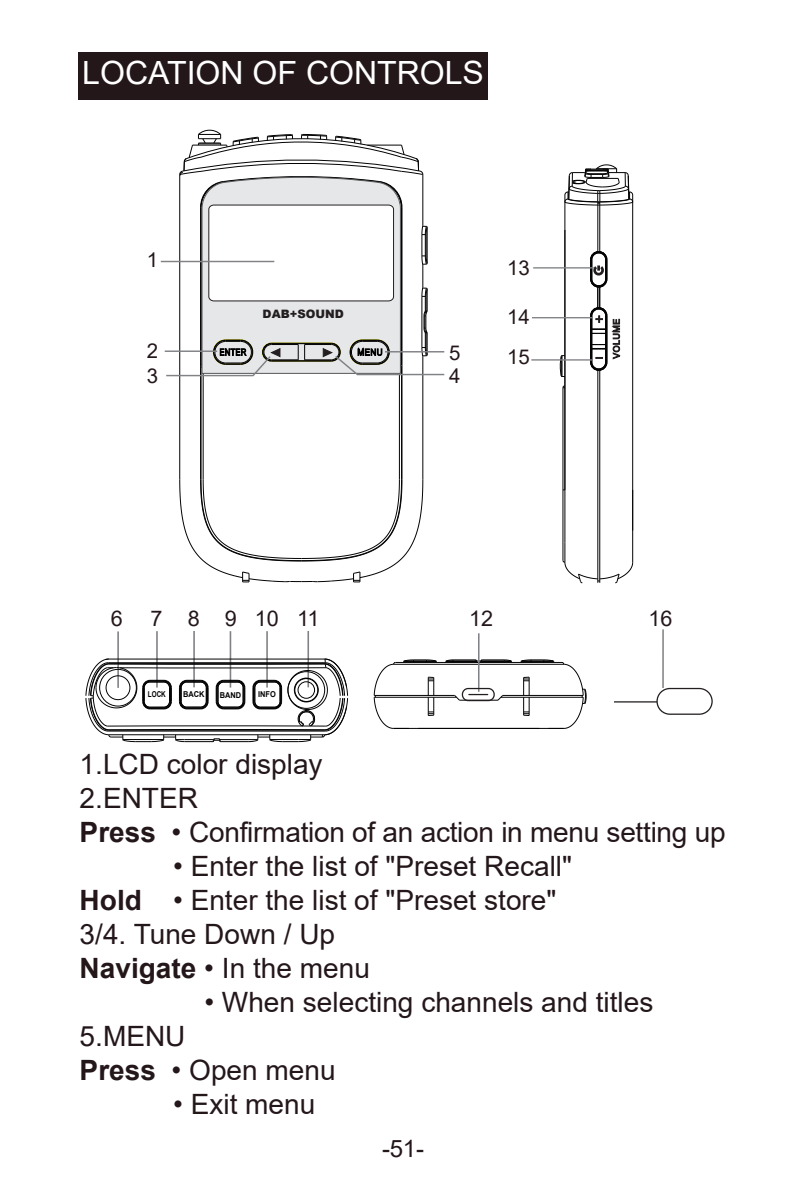
<style>
.page{position:relative;width:806px;height:1202px;background:#fff}
.page>*{position:absolute;margin:0;border:0;box-sizing:border-box;transform-origin:0 0}
.t1{font:32px "Arial";color:#fff}
.t2{font:28px/34px "Arial";color:#24171a}
.t3{font:24px "Arial";color:#24171a}
.t4{font:21.6px "Arial";color:#24171a}
.t5{font:20.4px/24px "Arial";color:#24171a}
.t6{font:900 11.6px "Arial";color:#231f20}
.t7{font:700 8px "Arial";color:#000;scale:.91 1}
.t8{font:700 8px "Arial";color:#000;scale:.78 1}
.s1{font-weight:700}
</style>
<div class="page">
<hr style="left:117px;top:631px;width:2px;height:57px;background:#808285">
<hr style="left:156px;top:631px;width:2px;height:57px;background:#808285">
<hr style="left:193px;top:631px;width:2px;height:56px;background:#808285">
<hr style="left:229px;top:631px;width:2px;height:57px;background:#808285">
<hr style="left:266px;top:631px;width:2px;height:57px;background:#808285">
<hr style="left:307px;top:631px;width:2px;height:56px;background:#808285">
<svg style="left:85px;top:658px;width:263px;height:84px"></svg>
<hr style="left:179px;top:174px;width:1px;height:306px;background:#030303">
<hr style="left:200px;top:367px;width:1px;height:113px;background:#030303">
<hr style="left:202px;top:365px;width:2px;height:115px;background:#030303">
<hr style="left:398px;top:365px;width:2px;height:115px;background:#030303">
<hr style="left:400px;top:367px;width:2px;height:113px;background:#030303">
<hr style="left:422px;top:356px;width:1px;height:124px;background:#030303">
<hr style="left:422px;top:174px;width:1px;height:52px;background:#030303">
<svg style="left:179px;top:479px;width:244px;height:104px"></svg>
<hr style="left:200px;top:208px;width:2px;height:157px;background:#030303">
<hr style="left:400px;top:208px;width:2px;height:157px;background:#030303">
<svg style="left:179px;top:129px;width:244px;height:80px"></svg>
<hr style="left:161px;top:261px;width:113px;height:1px;background:#808285">
<svg style="left:165px;top:224px;width:280px;height:153px"></svg>
<svg style="left:453px;top:695px;width:6px;height:6px"></svg>
<hr style="left:459px;top:699px;width:38px;height:2px;background:#030303">
<hr style="left:374px;top:697px;width:82px;height:1px;background:#030303">
<hr style="left:500px;top:697px;width:83px;height:1px;background:#030303">
<hr style="left:502px;top:695px;width:81px;height:1px;background:#030303">
<hr style="left:374px;top:695px;width:80px;height:1px;background:#030303">
<svg style="left:497px;top:695px;width:6px;height:6px"></svg>
<hr style="left:393px;top:664px;width:171px;height:1px;background:#030303">
<hr style="left:395px;top:662px;width:166px;height:1px;background:#030303">
<hr style="left:393px;top:728px;width:170px;height:1px;background:#030303">
<svg style="left:373px;top:659px;width:64px;height:70px"></svg>
<svg style="left:520px;top:659px;width:66px;height:70px"></svg>
<svg style="left:445px;top:659px;width:67px;height:5px"></svg>
<hr style="left:477px;top:633px;width:2px;height:59px;background:#808285">
<div style="left:461px;top:688px;width:33px;height:13px;border:1px solid #231f20;border-radius:6px"></div>
<svg style="left:468px;top:694px;width:19px;height:1px"></svg>
<div style="left:78px;top:52px;width:409px;height:47px;background:#24171a"></div>
<hr style="left:562px;top:388px;width:1px;height:172px;background:#030303">
<hr style="left:564px;top:195px;width:1px;height:295px;background:#030303">
<hr style="left:564px;top:490px;width:1px;height:52px;background:#030303">
<hr style="left:596px;top:370px;width:2px;height:213px;background:#030303">
<hr style="left:596px;top:287px;width:2px;height:21px;background:#030303">
<hr style="left:596px;top:202px;width:2px;height:50px;background:#030303">
<hr style="left:598px;top:287px;width:2px;height:21px;background:#030303">
<hr style="left:598px;top:370px;width:2px;height:213px;background:#030303">
<hr style="left:598px;top:202px;width:2px;height:50px;background:#030303">
<hr style="left:631px;top:195px;width:2px;height:335px;background:#030303">
<svg style="left:559px;top:355px;width:5px;height:22px"></svg>
<svg style="left:590px;top:251px;width:17px;height:37px"></svg>
<svg style="left:562px;top:542px;width:71px;height:41px"></svg>
<hr style="left:631px;top:490px;width:2px;height:72px;background:#030303">
<svg style="left:564px;top:164px;width:69px;height:42px"></svg>
<svg style="left:589px;top:307px;width:31px;height:64px"></svg>
<hr style="left:533px;top:267px;width:60px;height:2px;background:#808285">
<hr style="left:531px;top:317px;width:61px;height:1px;background:#808285">
<hr style="left:531px;top:359px;width:60px;height:2px;background:#808285">
<div style="left:656px;top:688px;width:56px;height:27px;border:1px solid #231f20;border-radius:13px"></div>
<hr style="left:613px;top:701px;width:43px;height:2px;background:#231f20">
<hr style="left:661px;top:629px;width:2px;height:59px;background:#808285">
<p class="t1" style="left:82px;top:51px;width:403px">LOCATION OF CONTROLS</p>
<p class="t5" style="left:147px;top:248px;width:13px">1</p>
<p class="t5" style="left:147px;top:339px;width:13px">2<br>3</p>
<p class="t6" style="left:262px;top:305px;width:83px">DAB+SOUND</p>
<p class="t5" style="left:449px;top:341px;width:13px">5</p>
<p class="t5" style="left:449px;top:363px;width:13px">4</p>
<p class="t5" style="left:507px;top:256px;width:24px">13</p>
<p class="t5" style="left:507px;top:305px;width:24px">14</p>
<p class="t5" style="left:507px;top:344px;width:24px">15</p>
<p class="t4" style="left:111px;top:603px;width:14px">6</p>
<p class="t4" style="left:150px;top:603px;width:170px">7 8 91011</p>
<p class="t4" style="left:468px;top:603px;width:26px">12</p>
<p class="t4" style="left:648px;top:603px;width:26px">16</p>
<p class="t8" style="left:148px;top:689px;width:24px">LOCK</p>
<p class="t7" style="left:183px;top:689px;width:25px">BACK</p>
<p class="t7" style="left:220px;top:689px;width:25px">BAND</p>
<p class="t7" style="left:258px;top:689px;width:21px">INFO</p>
<p class="t2" style="left:80px;top:747px;width:647px">1.LCD color display<br>2.ENTER<br><span class="s1">Press</span> • Confirmation of an action in menu setting up</p>
<p class="t2" style="left:80px;top:849px;width:493px;text-indent:93px">• Enter the list of "Preset Recall"<br><span class="s1">Hold</span> • Enter the list of "Preset store"<br>3/4. Tune Down / Up<br><span class="s1">Navigate</span> • In the menu</p>
<p class="t2" style="left:204px;top:985px;width:450px">• When selecting channels and titles</p>
<p class="t2" style="left:80px;top:1019px;width:257px">5.MENU<br><span class="s1">Press</span> • Open menu</p>
<p class="t2" style="left:173px;top:1087px;width:144px">• Exit menu</p>
<p class="t3" style="left:382px;top:1131px;width:43px">-51-</p>
</div>
